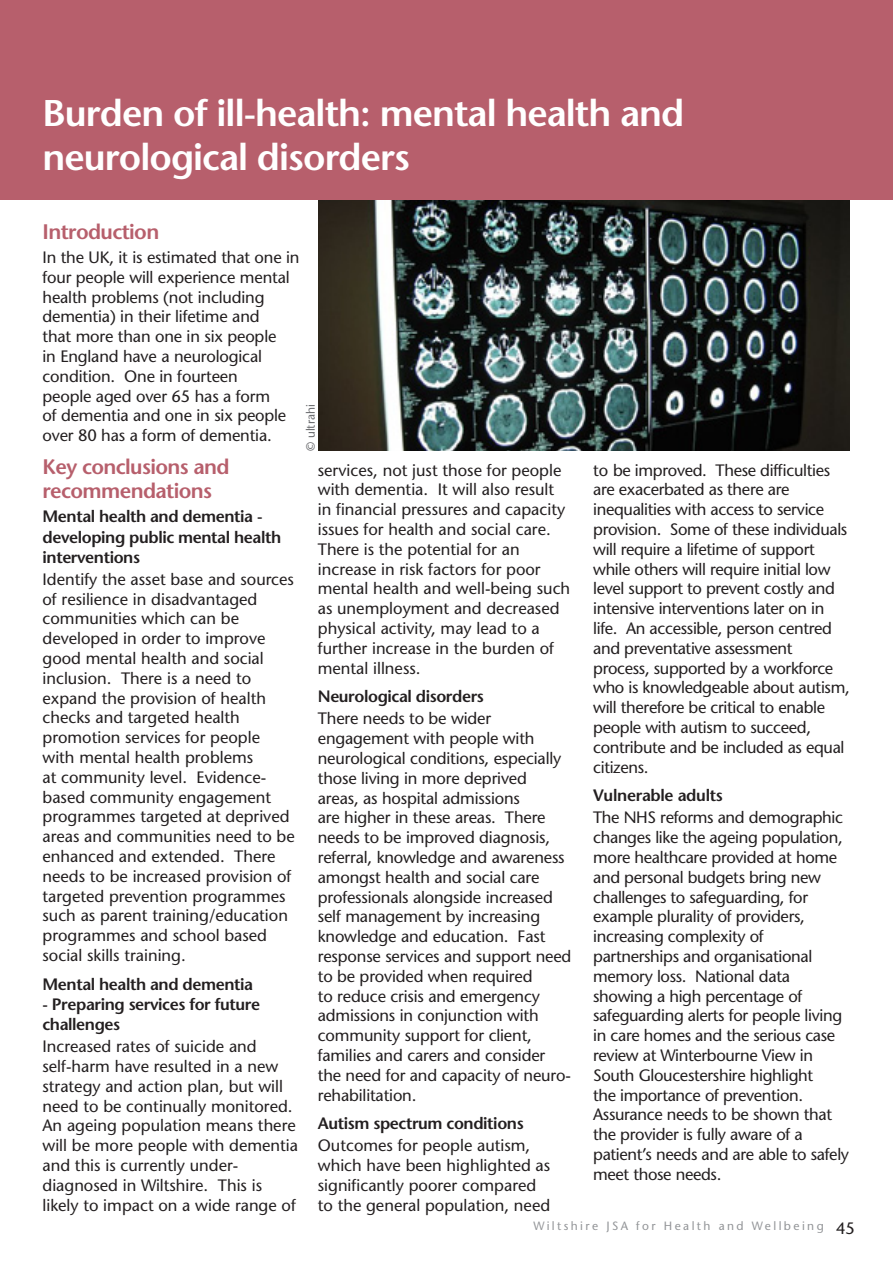
<style>
.page{position:relative;width:893px;height:1263px;background:#fff}
.page>*{position:absolute;margin:0;border:0;box-sizing:border-box;transform-origin:0 0}
.t1{font:600 37.2px/44.5px "Stone Sans";letter-spacing:-.025em;color:#fff}
.t2{font:600 21px/24px "Stone Sans";letter-spacing:-.03em;color:#b75f6c}
.t3{font:500 16.5px/19.8px "Stone Sans Std";letter-spacing:-.01em;color:#231f20}
.t4{font:600 16.5px/20.2px "Stone Sans";letter-spacing:-.025em;color:#231f20}
.t5{font:500 12px "Stone Sans Std";letter-spacing:.2em;color:#939598}
.t6{font:500 12px "Stone Sans Std";color:#6c6d70}
.s1{font-size:16.5px;color:#231f20}
</style>
<div class="page">
<img style="left:319px;top:200px;width:531px;height:251px">
<div style="left:0;top:0;width:893px;height:200px;background:#b75f6c"></div>
<h1 class="t1" style="left:43px;top:90px;width:643px">Burden of ill-health: mental health and neurological disorders</h1>
<p class="t2" style="left:43px;top:220px;width:118px">Introduction</p>
<p class="t3" style="left:43px;top:247px;width:259px">In the UK, it is estimated that one in four people will experience mental health problems (not including dementia) in their lifetime and<br>that more than one in six people<br>in England have a neurological condition. One in fourteen<br>people aged over 65 has a form<br>of dementia and one in six people over 80 has a form of dementia.</p>
<p class="t2" style="left:43px;top:454px;width:189px">Key conclusions and recommendations</p>
<p class="t4" style="left:43px;top:506px;width:240px">Mental health and dementia - developing public mental health interventions</p>
<p class="t3" style="left:43px;top:569px;width:254px">Identify the asset base and sources of resilience in disadvantaged communities which can be developed in order to improve good mental health and social inclusion. There is a need to expand the provision of health checks and targeted health promotion services for people with mental health problems<br>at community level. Evidence&shy;based community engagement programmes targeted at deprived areas and communities need to be enhanced and extended. There needs to be increased provision of targeted prevention programmes such as parent training/education programmes and school based social skills training.</p>
<p class="t4" style="left:43px;top:974px;width:212px">Mental health and dementia</p>
<p class="t4" style="left:43px;top:994px;width:219px">- Preparing services for future challenges</p>
<p class="t3" style="left:43px;top:1036px;width:257px">Increased rates of suicide and self-harm have resulted in a new strategy and action plan, but will need to be continually monitored.<br>An ageing population means there will be more people with dementia and this is currently under&shy;diagnosed in Wiltshire. This is likely to impact on a wide range of</p>
<p class="t6" style="left:304px;top:451px;width:48px;rotate:-90deg">© ultrahi</p>
<p class="t3" style="left:318px;top:460px;width:254px">services, not just those for people with dementia. It will also result in financial pressures and capacity issues for health and social care.<br>There is the potential for an increase in risk factors for poor mental health and well-being such as unemployment and decreased physical activity, may lead to a further increase in the burden of mental illness.</p>
<p class="t4" style="left:318px;top:686px;width:168px">Neurological disorders</p>
<p class="t3" style="left:318px;top:709px;width:255px">There needs to be wider engagement with people with neurological conditions, especially those living in more deprived areas, as hospital admissions<br>are higher in these areas. There needs to be improved diagnosis, referral, knowledge and awareness amongst health and social care professionals alongside increased self management by increasing knowledge and education. Fast response services and support need to be provided when required<br>to reduce crisis and emergency admissions in conjunction with community support for client, families and carers and consider the need for and capacity of neuro&shy;rehabilitation.</p>
<p class="t4" style="left:318px;top:1113px;width:207px">Autism spectrum conditions</p>
<p class="t3" style="left:318px;top:1136px;width:234px">Outcomes for people autism, which have been highlighted as significantly poorer compared to the general population, need</p>
<p class="t3" style="left:593px;top:460px;width:258px">to be improved. These difficulties are exacerbated as there are inequalities with access to service provision. Some of these individuals will require a lifetime of support while others will require initial low level support to prevent costly and intensive interventions later on in life. An accessible, person centred and preventative assessment process, supported by a workforce who is knowledgeable about autism, will therefore be critical to enable people with autism to succeed, contribute and be included as equal citizens.</p>
<p class="t4" style="left:593px;top:785px;width:131px">Vulnerable adults</p>
<p class="t3" style="left:593px;top:808px;width:257px">The NHS reforms and demographic changes like the ageing population, more healthcare provided at home and personal budgets bring new challenges to safeguarding, for example plurality of providers, increasing complexity of partnerships and organisational memory loss. National data showing a high percentage of safeguarding alerts for people living in care homes and the serious case review at Winterbourne View in<br>South Gloucestershire highlight<br>the importance of prevention.<br>Assurance needs to be shown that the provider is fully aware of a patient’s needs and are able to safely meet those needs.</p>
<p class="t5" style="left:533px;top:1219px;width:323px">Wiltshire JSA for Health and Wellbeing <span class="s1">45</span></p>
</div>
